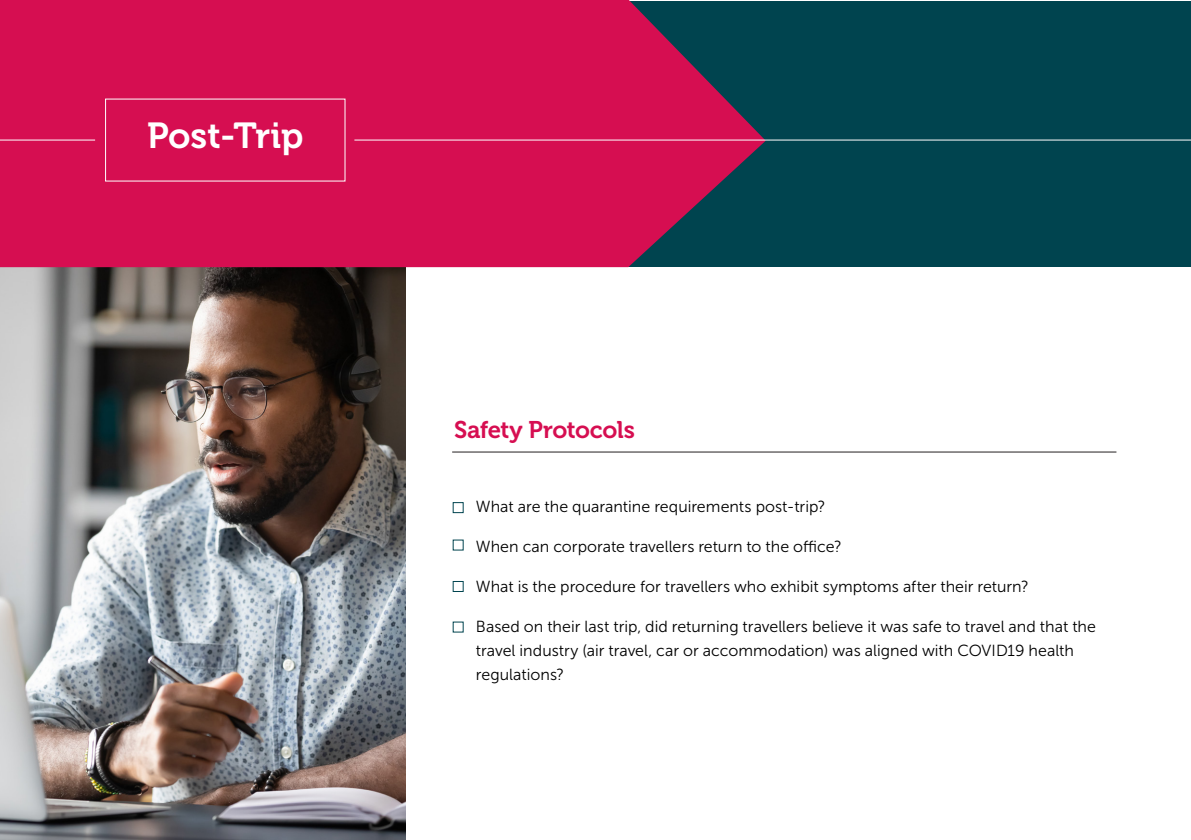
<style>
.page{position:relative;width:1191px;height:840px;background:#fff}
.page>*{position:absolute;margin:0;border:0;box-sizing:border-box;transform-origin:0 0}
.Headline{font:36px "Museo 700";color:#fff}
.Body_Copy_museo_300{font:24px "Museo 700";letter-spacing:-.02em;color:#d60e51}
.Body_Copy_museo_300-2{font:16px/24px "Museo Sans 300";color:#000}
</style>
<div class="page">
<img style="left:0;top:267px;width:406px;height:572px">
<div style="left:0;top:1px;width:1191px;height:266px;background:#00444f"></div>
<svg style="left:0;top:0;width:765px;height:267px;background:#c31451"></svg>
<hr style="left:0;top:139px;width:95px;height:1px;background:#fff">
<hr style="left:354px;top:139px;width:837px;height:1px;background:#fff">
<div style="left:452px;top:502px;width:12px;height:11px;border:1px solid #00444f"></div>
<hr style="left:452px;top:451px;width:664px;height:1px;background:#231f20">
<p class="Headline" style="left:147px;top:116px;width:158px">Post-Trip</p>
<p class="Body_Copy_museo_300" style="left:454px;top:416px;width:182px">Safety Protocols</p>
<p class="Body_Copy_museo_300-2" style="left:476px;top:494px;width:351px">What are the quarantine requirements post-trip?</p>
<p class="Body_Copy_museo_300-2" style="left:476px;top:534px;width:367px">When can corporate travellers return to the office?</p>
<p class="Body_Copy_museo_300-2" style="left:476px;top:574px;width:554px">What is the procedure for travellers who exhibit symptoms after their return?</p>
<p class="Body_Copy_museo_300-2" style="left:476px;top:614px;width:621px">Based on their last trip, did returning travellers believe it was safe to travel and that the travel industry (air travel, car or accommodation) was aligned with COVID19 health regulations?</p>
</div>
